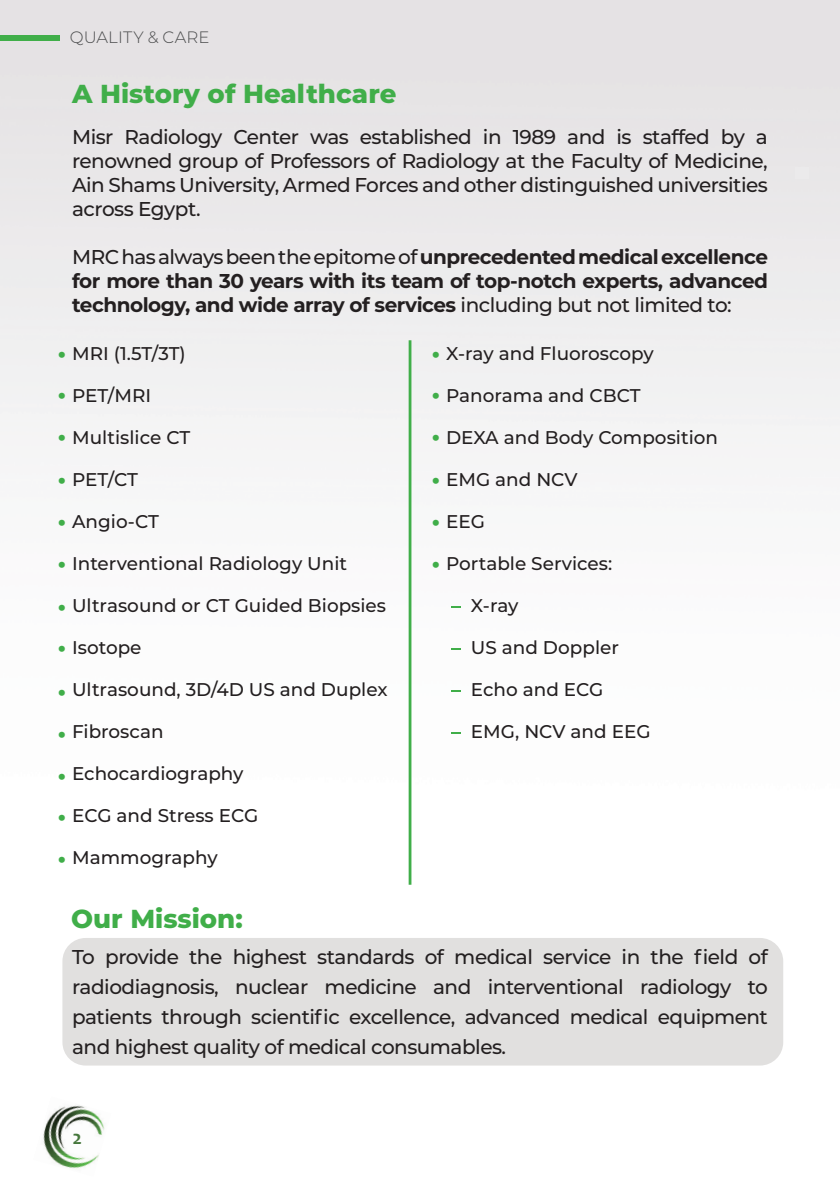
<style>
.page{position:relative;width:840px;height:1191px;background:#fff}
.page>*{position:absolute;margin:0;border:0;box-sizing:border-box;transform-origin:0 0}
.t1{font:800 26px "Montserrat";color:#40ae49}
.t2{font:500 20px/30px "Montserrat";letter-spacing:-.025em;color:#231f20;text-align:justify}
.t3{font:700 20px/24px "Montserrat";letter-spacing:-.025em;color:#231f20;text-align:justify}
.t4{font:700 20px "Candara";color:#46773c}
.t5{font:500 18.4px "Montserrat";color:#231f20}
.t6{font:900 18.4px "Montserrat";color:#40ae49}
.t7{font:300 16.4px "Montserrat";letter-spacing:.01em;color:#4b4c4d}
.s1{font-weight:500}
.s2{font-weight:900;color:#40ae49}
</style>
<div class="page">
<img style="left:0;top:0;width:839px;height:1066px">
<img style="left:43px;top:1105px;width:62px;height:64px">
<div style="left:0;top:36px;width:60px;height:5px;background:#40ae49"></div>
<div style="left:62px;top:938px;width:720px;height:127px;background:#e1e0df"></div>
<div style="left:794px;top:167px;width:14px;height:12px;background:#ebeaeb"></div>
<hr style="left:408px;top:340px;width:3px;height:544px;background:#40ae49">
<svg style="left:451px;top:605px;width:9px;height:2px"></svg>
<svg style="left:451px;top:648px;width:9px;height:2px"></svg>
<svg style="left:451px;top:690px;width:9px;height:2px"></svg>
<p class="t7" style="left:70px;top:26px;width:141px">QUALITY &amp; CARE</p>
<h1 class="t1" style="left:72px;top:75px;width:325px">A History of Healthcare</h1>
<p class="t2" style="left:72px;top:124px;width:697px;line-height:24px">Misr Radiology Center was established in 1989 and is staffed by a renowned group of Professors of Radiology at the Faculty of Medicine, Ain Shams University, Armed Forces and other distinguished universities across Egypt.</p>
<p class="t3" style="left:72px;top:244px;width:697px"><span class="s1">MRC has always been the epitome of</span> unprecedented medical excellence for more than 30 years with its team of top-notch experts, advanced technology, and wide array of services <span class="s1">including but not limited to:</span></p>
<p class="t5" style="left:58px;top:341px;width:129px"><span class="s2">•</span> MRI (1.5T/3T)</p>
<p class="t5" style="left:58px;top:383px;width:94px"><span class="s2">•</span> PET/MRI</p>
<p class="t5" style="left:58px;top:425px;width:134px"><span class="s2">•</span> Multislice CT</p>
<p class="t5" style="left:58px;top:467px;width:81px"><span class="s2">•</span> PET/CT</p>
<p class="t5" style="left:58px;top:509px;width:102px"><span class="s2">•</span> Angio-CT</p>
<p class="t5" style="left:58px;top:551px;width:290px"><span class="s2">•</span> Interventional Radiology Unit</p>
<p class="t5" style="left:58px;top:593px;width:329px"><span class="s2">•</span> Ultrasound or CT Guided Biopsies</p>
<p class="t5" style="left:58px;top:635px;width:85px"><span class="s2">•</span> Isotope</p>
<p class="t5" style="left:58px;top:677px;width:331px"><span class="s2">•</span> Ultrasound, 3D/4D US and Duplex</p>
<p class="t5" style="left:58px;top:719px;width:107px"><span class="s2">•</span> Fibroscan</p>
<p class="t5" style="left:72px;top:761px;width:173px">Echocardiography</p>
<p class="t5" style="left:58px;top:803px;width:201px"><span class="s2">•</span> ECG and Stress ECG</p>
<p class="t5" style="left:58px;top:845px;width:161px"><span class="s2">•</span> Mammography</p>
<p class="t6" style="left:58px;top:762px;width:9px">•</p>
<p class="t5" style="left:432px;top:341px;width:223px"><span class="s2">•</span> X-ray and Fluoroscopy</p>
<p class="t5" style="left:432px;top:383px;width:210px"><span class="s2">•</span> Panorama and CBCT</p>
<p class="t5" style="left:432px;top:425px;width:287px"><span class="s2">•</span> DEXA and Body Composition</p>
<p class="t5" style="left:432px;top:467px;width:147px"><span class="s2">•</span> EMG and NCV</p>
<p class="t5" style="left:432px;top:509px;width:54px"><span class="s2">•</span> EEG</p>
<p class="t5" style="left:432px;top:551px;width:181px"><span class="s2">•</span> Portable Services:</p>
<p class="t5" style="left:470px;top:593px;width:49px">X-ray</p>
<p class="t5" style="left:470px;top:635px;width:149px">US and Doppler</p>
<p class="t5" style="left:470px;top:677px;width:134px">Echo and ECG</p>
<p class="t5" style="left:470px;top:719px;width:181px">EMG, NCV and EEG</p>
<h1 class="t1" style="left:71px;top:899px;width:173px">Our Mission:</h1>
<p class="t2" style="left:72px;top:941px;width:697px">To provide the highest standards of medical service in the field of radiodiagnosis, nuclear medicine and interventional radiology to patients through scientific excellence, advanced medical equipment and highest quality of medical consumables.</p>
<p class="t4" style="left:72px;top:1124px;width:11px">2</p>
</div>
